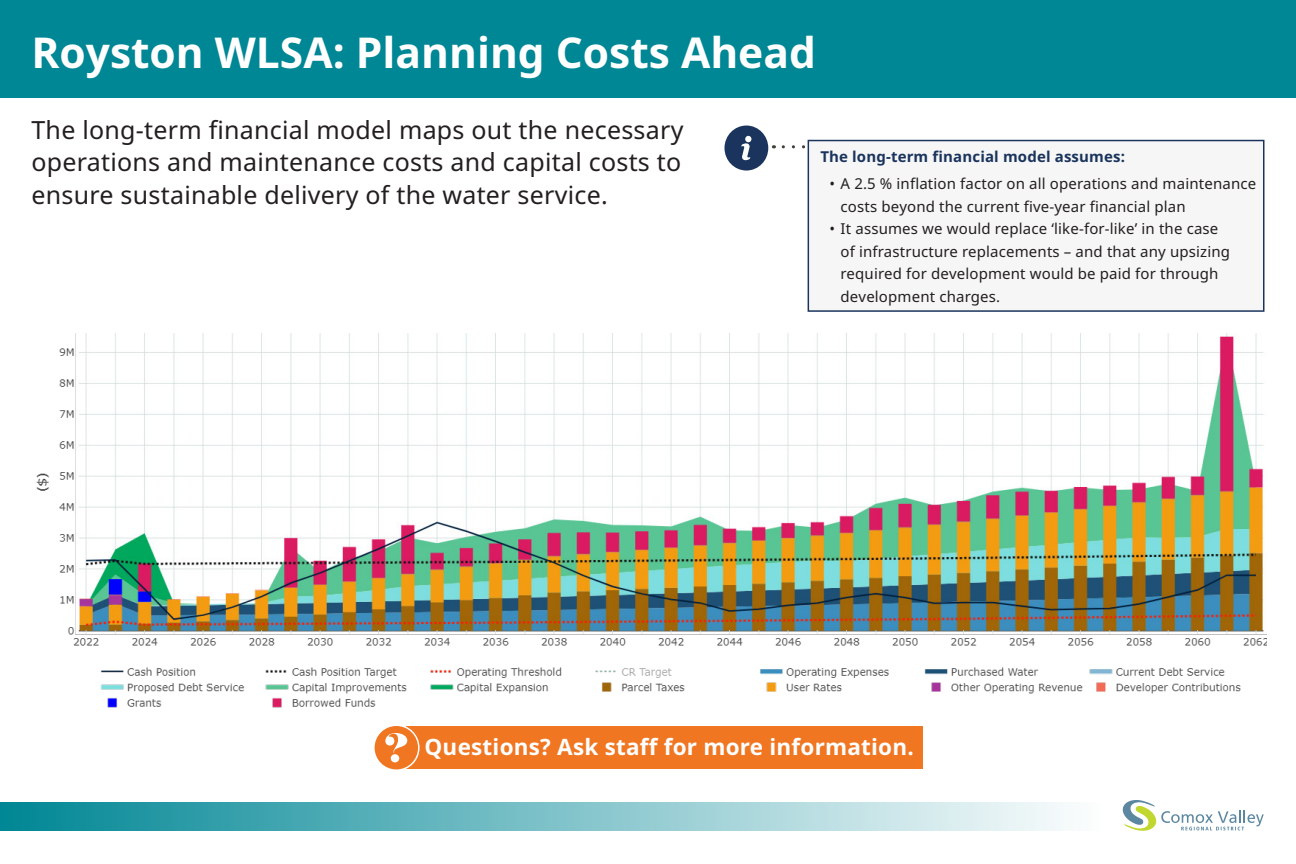
<style>
.page{position:relative;width:1296px;height:864px;background:#fff}
.page>*{position:absolute;margin:0;border:0;box-sizing:border-box;transform-origin:0 0}
.t1{font:700 42.5px "BC Sans";color:#fff}
.t2{font:25px/32.5px "BC Sans";letter-spacing:.01em;color:#231f20;text-align:justify}
.t3{font:700 22.5px "BC Sans";letter-spacing:.01em;color:#fff}
.t4{font:15px/22.5px "BC Sans";letter-spacing:.01em;color:#231f20}
.t5{font:700 15px "BC Sans";letter-spacing:.01em;color:#1a345d}
</style>
<div class="page">
<div style="left:407px;top:727px;width:516px;height:42px;background:#f07622"></div>
<div style="left:0;top:0;width:1296px;height:97px;background:#008795"></div>
<img style="left:36px;top:333px;width:1231px;height:375px">
<svg style="left:724px;top:126px;width:90px;height:45px"></svg>
<div style="left:808px;top:141px;width:456px;height:170px;background:#f6f6f6"></div>
<div style="left:808px;top:140px;width:456px;height:172px;border:2px solid #1a345d"></div>
<div style="left:374px;top:725px;width:45px;height:45px;background:#f07622;border-radius:50%"></div>
<div style="left:373px;top:724px;width:47px;height:47px;border:2px solid #fff;border-radius:50%"></div>
<svg style="left:385px;top:733px;width:22px;height:29px"></svg>
<div style="left:0;top:802px;width:1102px;height:28px;background:linear-gradient(to right,#008694,#fdfdfe)"></div>
<svg style="left:1122px;top:800px;width:142px;height:31px"></svg>
<p class="t1" style="left:32px;top:22px;width:786px">Royston WLSA: Planning Costs Ahead</p>
<p class="t2" style="left:32px;top:114px;width:653px">The long-term financial model maps out the necessary operations and maintenance costs and capital costs to ensure sustainable delivery of the water service.</p>
<p class="t5" style="left:820px;top:146px;width:306px">The long-term financial model assumes:</p>
<p class="t4" style="left:841px;top:173px;width:417px;text-indent:-11px">• A 2.5 % inflation factor on all operations and maintenance costs beyond the current five-year financial plan</p>
<p class="t4" style="left:841px;top:218px;width:391px;text-indent:-11px">• It assumes we would replace ‘like-for-like’ in the case of infrastructure replacements – and that any upsizing required for development would be paid for through development charges.</p>
<p class="t3" style="left:425px;top:731px;width:491px">Questions? Ask staff for more information.</p>
</div>
